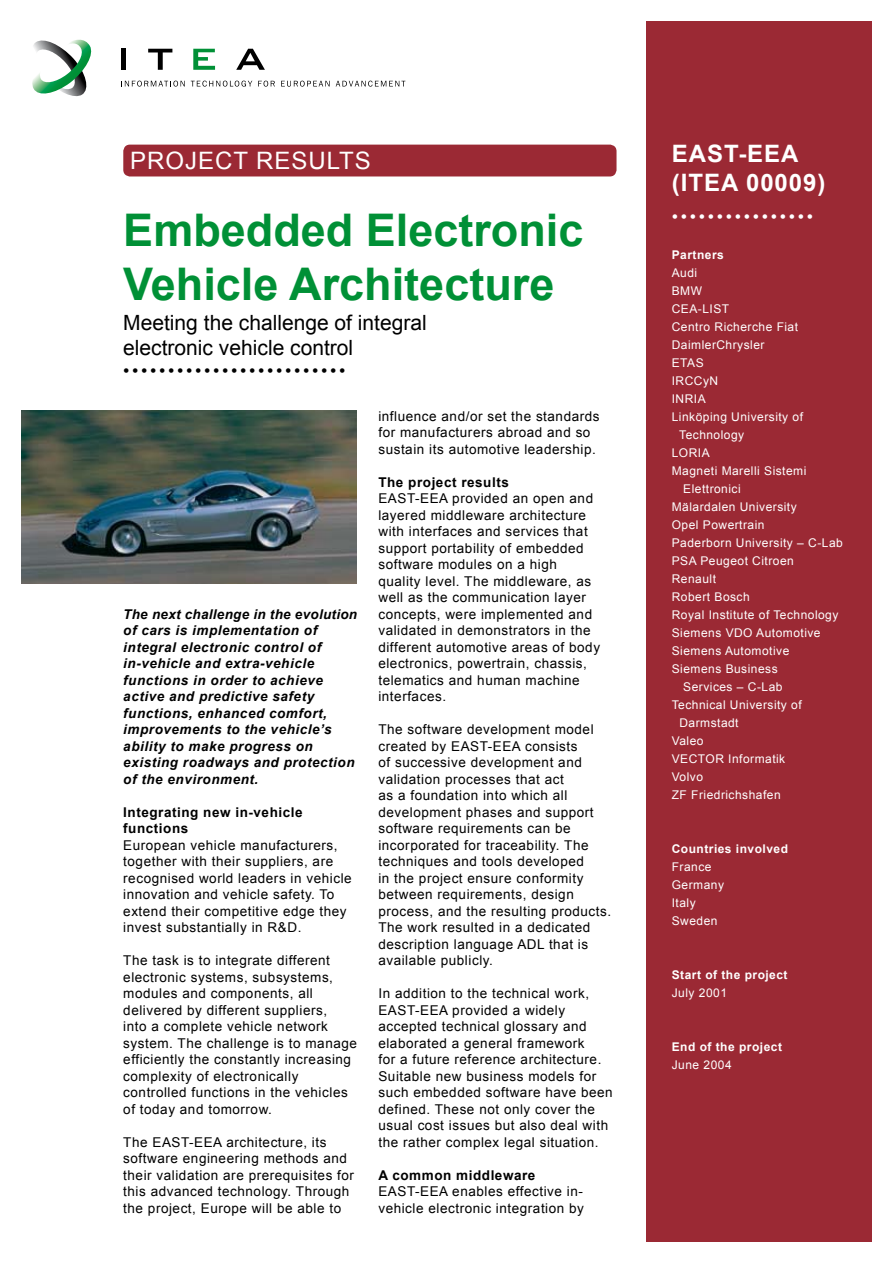
<style>
.page{position:relative;width:893px;height:1263px;background:#fff}
.page>*{position:absolute;margin:0;border:0;box-sizing:border-box;transform-origin:0 0}
.t1{font:700 45px/54px "Arial";color:#009036}
.t2{font:700 24px/28.8px "Arial";letter-spacing:.04em;color:#fff}
.t3{font:24px "Arial";letter-spacing:.04em;color:#fff}
.t4{font:21px/25.2px "Arial";color:#000}
.t5{font:18px "Arial";color:#000}
.t6{font:18px "Arial";color:#fff}
.t7{font:13.5px/16.5px "Arial";letter-spacing:.04em;color:#000}
.t8{font:italic 700 13.5px/16.5px "Arial";letter-spacing:.04em;color:#000}
.t9{font:700 13.5px/16.5px "Arial";letter-spacing:.04em;color:#000}
.t10{font:12px/18px "Arial";letter-spacing:.04em;color:#fff}
.t11{font:700 12px "Arial";letter-spacing:.04em;color:#fff}
</style>
<div class="page">
<div style="left:646px;top:21px;width:226px;height:1221px;background:#9b2934"></div>
<div style="left:123px;top:145px;width:493px;height:31px;background:#9b2934;border-radius:7px"></div>
<svg style="left:121px;top:81px;width:64px;height:6px"></svg>
<svg style="left:191px;top:81px;width:61px;height:6px"></svg>
<svg style="left:258px;top:81px;width:17px;height:6px"></svg>
<svg style="left:281px;top:81px;width:49px;height:6px"></svg>
<svg style="left:336px;top:81px;width:69px;height:6px"></svg>
<div style="left:121px;top:49px;width:5px;height:21px;background:#000"></div>
<svg style="left:148px;top:49px;width:24px;height:21px"></svg>
<svg style="left:236px;top:49px;width:29px;height:21px"></svg>
<svg style="left:193px;top:49px;width:22px;height:21px"></svg>
<svg style="left:32px;top:40px;width:59px;height:56px"></svg>
<img style="left:21px;top:411px;width:336px;height:172px">
<h2 class="t3" style="left:130px;top:145px;width:242px">PROJECT RESULTS</h2>
<h1 class="t1" style="left:123px;top:205px;width:462px">Embedded Electronic<br>Vehicle Architecture</h1>
<h3 class="t4" style="left:123px;top:310px;width:305px">Meeting the challenge of integral electronic vehicle control</h3>
<h3 class="t5" style="left:123px;top:359px;width:224px">•••••••••••••••••••••••••</h3>
<p class="t8" style="left:123px;top:606px;width:235px">The next challenge in the evolution of cars is implementation of integral electronic control of in-vehicle and extra-vehicle functions in order to achieve active and predictive safety functions, enhanced comfort, improvements to the vehicle’s ability to make progress on existing roadways and protection of the environment.</p>
<p class="t9" style="left:123px;top:804px;width:181px">Integrating new in-vehicle functions</p>
<p class="t7" style="left:123px;top:837px;width:230px">European vehicle manufacturers, together with their suppliers, are recognised world leaders in vehicle innovation and vehicle safety. To extend their competitive edge they invest substantially in R&amp;D.</p>
<p class="t7" style="left:123px;top:952px;width:235px">The task is to integrate different electronic systems, subsystems, modules and components, all delivered by different suppliers,<br>into a complete vehicle network system. The challenge is to manage efficiently the constantly increasing complexity of electronically controlled functions in the vehicles of today and tomorrow.</p>
<p class="t7" style="left:123px;top:1134px;width:232px">The EAST-EEA architecture, its software engineering methods and their validation are prerequisites for this advanced technology. Through the project, Europe will be able to</p>
<p class="t7" style="left:378px;top:408px;width:223px">influence and/or set the standards for manufacturers abroad and so sustain its automotive leadership.</p>
<p class="t9" style="left:378px;top:474px;width:132px">The project results</p>
<p class="t7" style="left:378px;top:490px;width:223px">EAST-EEA provided an open and layered middleware architecture with interfaces and services that support portability of embedded software modules on a high quality level. The middleware, as well as the communication layer concepts, were implemented and validated in demonstrators in the different automotive areas of body electronics, powertrain, chassis, telematics and human machine interfaces.</p>
<p class="t7" style="left:378px;top:721px;width:234px">The software development model created by EAST-EEA consists<br>of successive development and validation processes that act<br>as a foundation into which all development phases and support software requirements can be incorporated for traceability. The techniques and tools developed<br>in the project ensure conformity between requirements, design process, and the resulting products.<br>The work resulted in a dedicated description language ADL that is available publicly.</p>
<p class="t7" style="left:378px;top:985px;width:236px">In addition to the technical work, EAST-EEA provided a widely accepted technical glossary and elaborated a general framework<br>for a future reference architecture.<br>Suitable new business models for such embedded software have been defined. These not only cover the usual cost issues but also deal with the rather complex legal situation.</p>
<p class="t9" style="left:378px;top:1167px;width:159px">A common middleware</p>
<p class="t7" style="left:378px;top:1183px;width:207px">EAST-EEA enables effective in&shy;vehicle electronic integration by</p>
<h2 class="t2" style="left:672px;top:140px;width:155px">EAST-EEA (ITEA 00009)</h2>
<h3 class="t6" style="left:672px;top:205px;width:143px">••••••••••••••••</h3>
<p class="t11" style="left:672px;top:247px;width:54px">Partners</p>
<p class="t10" style="left:672px;top:264px;width:27px">Audi</p>
<p class="t10" style="left:672px;top:282px;width:32px">BMW</p>
<p class="t10" style="left:672px;top:300px;width:59px">CEA-LIST</p>
<p class="t10" style="left:672px;top:318px;width:128px">Centro Richerche Fiat</p>
<p class="t10" style="left:672px;top:336px;width:94px">DaimlerChrysler</p>
<p class="t10" style="left:672px;top:354px;width:33px">ETAS</p>
<p class="t10" style="left:672px;top:372px;width:48px">IRCCyN</p>
<p class="t10" style="left:672px;top:390px;width:35px">INRIA</p>
<p class="t10" style="left:672px;top:408px;width:133px">Linköping University of</p>
<p class="t10" style="left:679px;top:426px;width:67px">Technology</p>
<p class="t10" style="left:672px;top:444px;width:39px">LORIA</p>
<p class="t10" style="left:672px;top:462px;width:136px">Magneti Marelli Sistemi</p>
<p class="t10" style="left:683px;top:480px;width:59px">Elettronici</p>
<p class="t10" style="left:672px;top:498px;width:126px">Mälardalen University</p>
<p class="t10" style="left:672px;top:516px;width:94px">Opel Powertrain</p>
<p class="t10" style="left:672px;top:534px;width:173px">Paderborn University – C-Lab</p>
<p class="t10" style="left:672px;top:552px;width:124px">PSA Peugeot Citroen</p>
<p class="t10" style="left:672px;top:570px;width:46px">Renault</p>
<p class="t10" style="left:672px;top:588px;width:79px">Robert Bosch</p>
<p class="t10" style="left:672px;top:606px;width:168px">Royal Institute of Technology</p>
<p class="t10" style="left:672px;top:624px;width:150px">Siemens VDO Automotive</p>
<p class="t10" style="left:672px;top:642px;width:119px">Siemens Automotive</p>
<p class="t10" style="left:672px;top:660px;width:107px">Siemens Business</p>
<p class="t10" style="left:683px;top:678px;width:101px">Services – C-Lab</p>
<p class="t10" style="left:672px;top:696px;width:131px">Technical University of</p>
<p class="t10" style="left:679px;top:714px;width:61px">Darmstadt</p>
<p class="t10" style="left:672px;top:732px;width:33px">Valeo</p>
<p class="t10" style="left:672px;top:750px;width:115px">VECTOR Informatik</p>
<p class="t10" style="left:672px;top:768px;width:33px">Volvo</p>
<p class="t10" style="left:672px;top:786px;width:110px">ZF Friedrichshafen</p>
<p class="t11" style="left:672px;top:841px;width:118px">Countries involved</p>
<p class="t10" style="left:672px;top:858px;width:54px">France<br>Germany<br>Italy<br>Sweden</p>
<p class="t11" style="left:672px;top:967px;width:117px">Start of the project</p>
<p class="t10" style="left:672px;top:984px;width:57px">July 2001</p>
<p class="t11" style="left:672px;top:1039px;width:112px">End of the project</p>
<p class="t10" style="left:672px;top:1056px;width:61px">June 2004</p>
</div>
